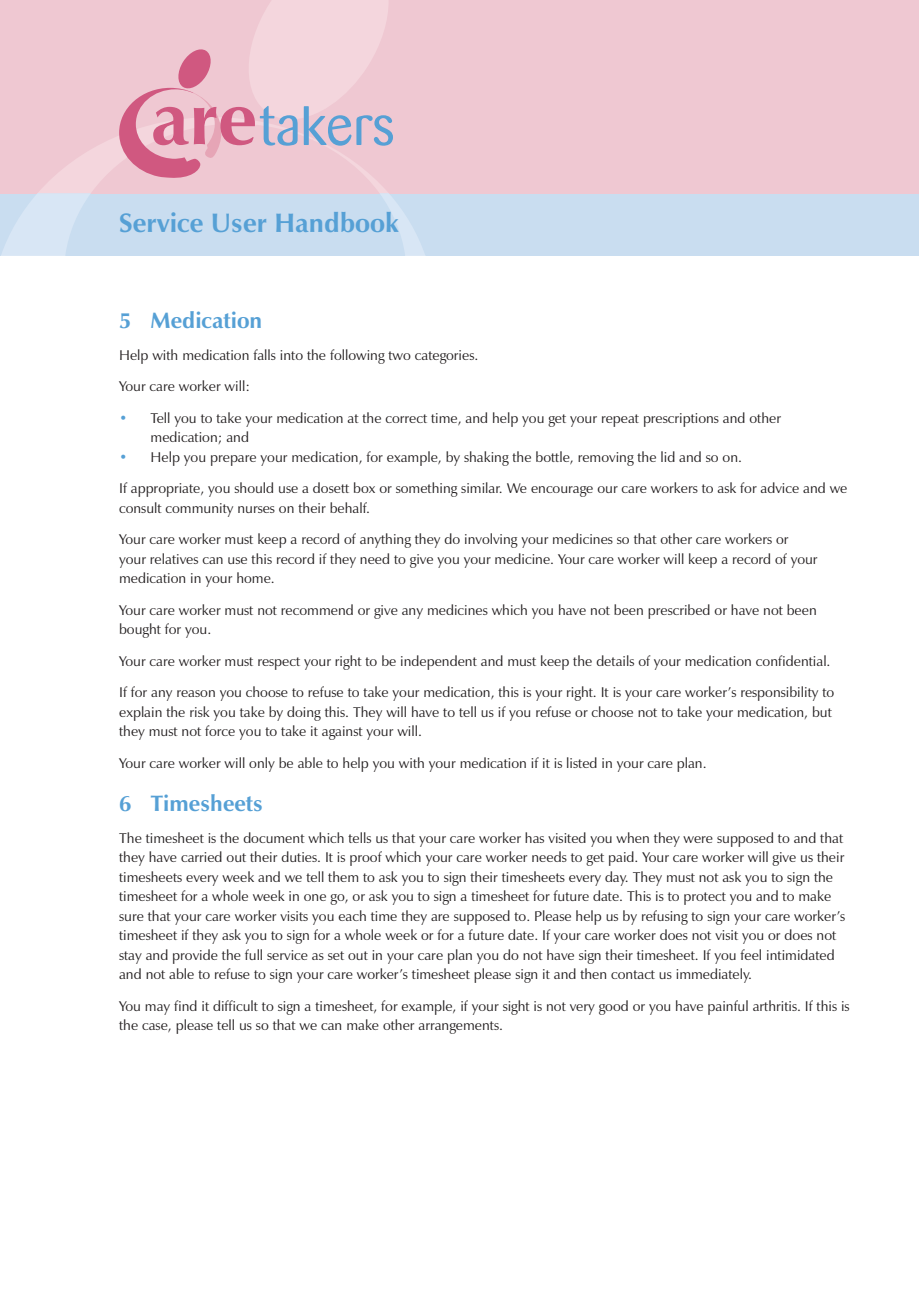
<style>
.page{position:relative;width:919px;height:1289px;background:#fff}
.page>*{position:absolute;margin:0;border:0;box-sizing:border-box;transform-origin:0 0}
.t1{font:700 27px "Zapf Humanist 601 BT";color:#56a0d5}
.t2{font:700 22.5px "Zapf Humanist 601 BT";color:#56a0d5}
.t3{font:14.25px/19.5px "Zapf Humanist 601 BT";color:#231f20}
.s1{color:#56a0d5}
</style>
<div class="page">
<div style="left:0;top:188px;width:918px;height:67px;background:#c9ddf0"></div>
<div style="left:0;top:0;width:918px;height:193px;background:#efc8d2"></div>
<svg style="left:0;top:0;width:427px;height:256px"></svg>
<h1 class="t1" style="left:119px;top:206px;width:281px">Service User Handbook</h1>
<h2 class="t2" style="left:119px;top:306px;width:145px">5 Medication</h2>
<p class="t3" style="left:119px;top:345px;width:361px">Help with medication falls into the following two categories.</p>
<p class="t3" style="left:119px;top:376px;width:132px">Your care worker will:</p>
<p class="t3" style="left:151px;top:408px;width:632px;text-indent:-31px"><span class="s1">•</span> Tell you to take your medication at the correct time, and help you get your repeat prescriptions and other medication; and</p>
<p class="t3" style="left:119px;top:447px;width:624px"><span class="s1">•</span> Help you prepare your medication, for example, by shaking the bottle, removing the lid and so on.</p>
<p class="t3" style="left:119px;top:478px;width:729px">If appropriate, you should use a dosett box or something similar. We encourage our care workers to ask for advice and we consult community nurses on their behalf.</p>
<p class="t3" style="left:119px;top:529px;width:700px">Your care worker must keep a record of anything they do involving your medicines so that other care workers or your relatives can use this record if they need to give you your medicine. Your care worker will keep a record of your medication in your home.</p>
<p class="t3" style="left:119px;top:600px;width:699px">Your care worker must not recommend or give any medicines which you have not been prescribed or have not been bought for you.</p>
<p class="t3" style="left:119px;top:651px;width:712px">Your care worker must respect your right to be independent and must keep the details of your medication confidential.</p>
<p class="t3" style="left:119px;top:682px;width:716px">If for any reason you choose to refuse to take your medication, this is your right. It is your care worker’s responsibility to explain the risk you take by doing this. They will have to tell us if you refuse or choose not to take your medication, but they must not force you to take it against your will.</p>
<p class="t3" style="left:119px;top:753px;width:589px">Your care worker will only be able to help you with your medication if it is listed in your care plan.</p>
<h2 class="t2" style="left:119px;top:789px;width:145px">6 Timesheets</h2>
<p class="t3" style="left:119px;top:828px;width:727px">The timesheet is the document which tells us that your care worker has visited you when they were supposed to and that they have carried out their duties. It is proof which your care worker needs to get paid. Your care worker will give us their timesheets every week and we tell them to ask you to sign their timesheets every day. They must not ask you to sign the timesheet for a whole week in one go, or ask you to sign a timesheet for future date. This is to protect you and to make sure that your care worker visits you each time they are supposed to. Please help us by refusing to sign your care worker’s timesheet if they ask you to sign for a whole week or for a future date. If your care worker does not visit you or does not stay and provide the full service as set out in your care plan you do not have sign their timesheet. If you feel intimidated and not able to refuse to sign your care worker’s timesheet please sign it and then contact us immediately.</p>
<p class="t3" style="left:119px;top:996px;width:732px">You may find it difficult to sign a timesheet, for example, if your sight is not very good or you have painful arthritis. If this is the case, please tell us so that we can make other arrangements.</p>
</div>
